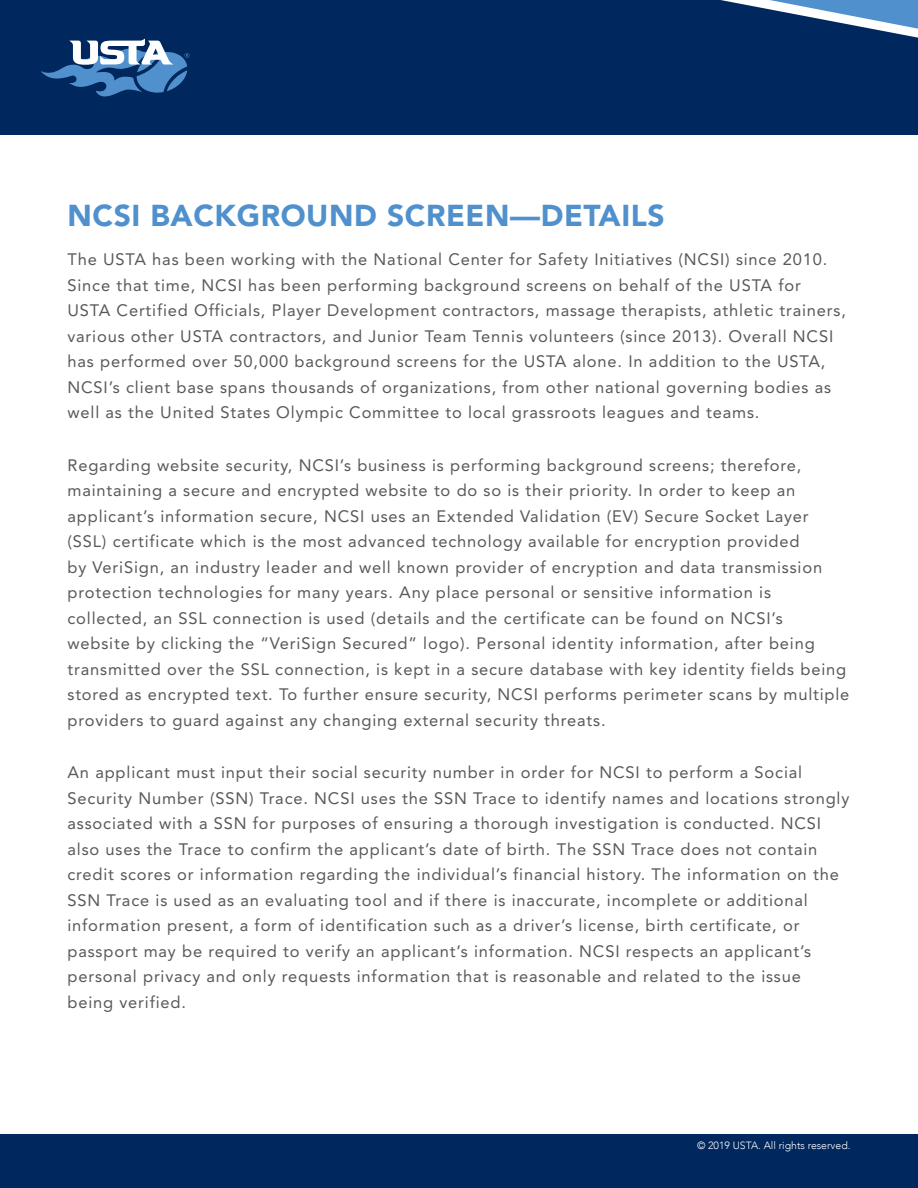
<style>
.page{position:relative;width:918px;height:1188px;background:#fff}
.page>*{position:absolute;margin:0;border:0;box-sizing:border-box;transform-origin:0 0}
.t1{font:900 30px "Avenir";letter-spacing:.02em;color:#5091cd}
.t2{font:16.5px/25.5px "Avenir";letter-spacing:.05em;color:#58595b}
.t3{font:300 10.5px "Avenir";color:#fff}
</style>
<div class="page">
<div style="left:0;top:0;width:918px;height:135px;background:#00285e"></div>
<div style="left:0;top:1134px;width:918px;height:54px;background:#00285e"></div>
<svg style="left:721px;top:0;width:197px;height:38px"></svg>
<svg style="left:41px;top:39px;width:149px;height:57px"></svg>
<h1 class="t1" style="left:68px;top:198px;width:599px">NCSI BACKGROUND SCREEN—DETAILS</h1>
<p class="t2" style="left:68px;top:247px;width:780px">The USTA has been working with the National Center for Safety Initiatives (NCSI) since 2010.<br>Since that time, NCSI has been performing background screens on behalf of the USTA for USTA Certified Officials, Player Development contractors, massage therapists, athletic trainers, various other USTA contractors, and Junior Team Tennis volunteers (since 2013). Overall NCSI has performed over 50,000 background screens for the USTA alone. In addition to the USTA, NCSI’s client base spans thousands of organizations, from other national governing bodies as well as the United States Olympic Committee to local grassroots leagues and teams.</p>
<p class="t2" style="left:68px;top:452px;width:783px">Regarding website security, NCSI’s business is performing background screens; therefore, maintaining a secure and encrypted website to do so is their priority. In order to keep an applicant’s information secure, NCSI uses an Extended Validation (EV) Secure Socket Layer (SSL) certificate which is the most advanced technology available for encryption provided<br>by VeriSign, an industry leader and well known provider of encryption and data transmission protection technologies for many years. Any place personal or sensitive information is collected, an SSL connection is used (details and the certificate can be found on NCSI’s<br>website by clicking the “VeriSign Secured” logo). Personal identity information, after being transmitted over the SSL connection, is kept in a secure database with key identity fields being stored as encrypted text. To further ensure security, NCSI performs perimeter scans by multiple providers to guard against any changing external security threats.</p>
<p class="t2" style="left:68px;top:760px;width:783px">An applicant must input their social security number in order for NCSI to perform a Social Security Number (SSN) Trace. NCSI uses the SSN Trace to identify names and locations strongly associated with a SSN for purposes of ensuring a thorough investigation is conducted. NCSI also uses the Trace to confirm the applicant’s date of birth. The SSN Trace does not contain credit scores or information regarding the individual’s financial history. The information on the SSN Trace is used as an evaluating tool and if there is inaccurate, incomplete or additional information present, a form of identification such as a driver’s license, birth certificate, or passport may be required to verify an applicant’s information. NCSI respects an applicant’s personal privacy and only requests information that is reasonable and related to the issue being verified.</p>
<p class="t3" style="left:697px;top:1139px;width:155px">© 2019 USTA. All rights reserved.</p>
</div>
